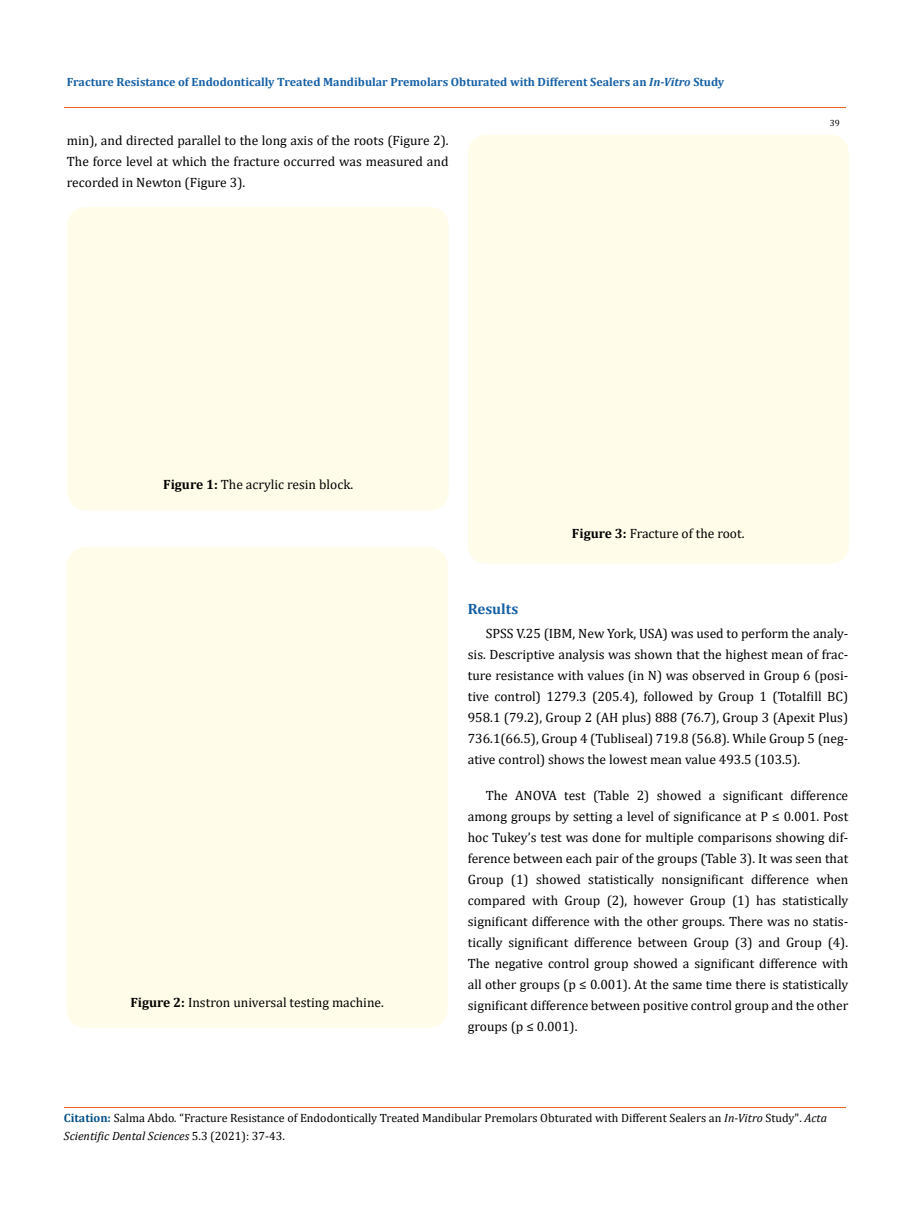
<style>
.page{position:relative;width:917px;height:1224px;background:#fff}
.page>*{position:absolute;margin:0;border:0;box-sizing:border-box;transform-origin:0 0}
.t1{font:700 15px "Cambria";color:#1560a6}
.t2{font:13.5px/21px "Cambria";color:#000;text-align:justify}
.t3{font:12px/18px "Cambria";color:#000}
.t4{font:700 12px "Cambria";color:#1560a6}
.t5{font:9px "Cambria";color:#000}
.s1{font-style:italic}
.s2{font-weight:700}
.s3{font-weight:700;color:#035089}
</style>
<div class="page">
<hr style="left:64px;top:108px;width:781px;height:1px;background:#e05d1a">
<hr style="left:64px;top:1107px;width:781px;height:1px;background:#e05d1a">
<div style="left:68px;top:207px;width:380px;height:304px;background:#fffde9;border-radius:18px"></div>
<div style="left:67px;top:547px;width:380px;height:481px;background:#fffde9;border-radius:18px"></div>
<div style="left:468px;top:135px;width:380px;height:429px;background:#fffde9;border-radius:18px"></div>
<p class="t4" style="left:67px;top:73px;width:659px">Fracture Resistance of Endodontically Treated Mandibular Premolars Obturated with Different Sealers an <span class="s1">In-Vitro</span> Study</p>
<p class="t2" style="left:67px;top:130px;width:383px">min), and directed parallel to the long axis of the roots (Figure 2).<br>The force level at which the fracture occurred was measured and recorded in Newton (Figure 3).</p>
<p class="t5" style="left:829px;top:118px;width:11px">39</p>
<p class="t2" style="left:163px;top:474px;width:191px"><span class="s2">Figure 1:</span> The acrylic resin block.</p>
<p class="t2" style="left:572px;top:523px;width:174px"><span class="s2">Figure 3:</span> Fracture of the root.</p>
<p class="t2" style="left:130px;top:991px;width:255px"><span class="s2">Figure 2:</span> Instron universal testing machine.</p>
<p class="t1" style="left:468px;top:599px;width:52px">Results</p>
<p class="t2" style="left:468px;top:623px;width:382px;text-indent:18px">SPSS V.25 (IBM, New York, USA) was used to perform the analy‑ sis. Descriptive analysis was shown that the highest mean of frac‑ ture resistance with values (in N) was observed in Group 6 (posi‑ tive control) 1279.3 (205.4), followed by Group 1 (Totalfill BC)<br>958.1 (79.2), Group 2 (AH plus) 888 (76.7), Group 3 (Apexit Plus)<br>736.1(66.5), Group 4 (Tubliseal) 719.8 (56.8). While Group 5 (neg‑ ative control) shows the lowest mean value 493.5 (103.5).</p>
<p class="t2" style="left:468px;top:785px;width:382px;text-indent:18px">The ANOVA test (Table 2) showed a significant difference among groups by setting a level of significance at P ≤ 0.001. Post hoc Tukey’s test was done for multiple comparisons showing dif‑ ference between each pair of the groups (Table 3). It was seen that Group (1) showed statistically nonsignificant difference when compared with Group (2), however Group (1) has statistically significant difference with the other groups. There was no statis‑ tically significant difference between Group (3) and Group (4).<br>The negative control group showed a significant difference with all other groups (p ≤ 0.001). At the same time there is statistically significant difference between positive control group and the other groups (p ≤ 0.001).</p>
<p class="t3" style="left:64px;top:1109px;width:764px"><span class="s3">Citation:</span> Salma Abdo<span class="s1">.</span> “Fracture Resistance of Endodontically Treated Mandibular Premolars Obturated with Different Sealers an <span class="s1">In-Vitro</span> Study". <span class="s1">Acta<br>Scientific Dental Sciences</span> 5.3 (2021): 37-43.</p>
</div>
